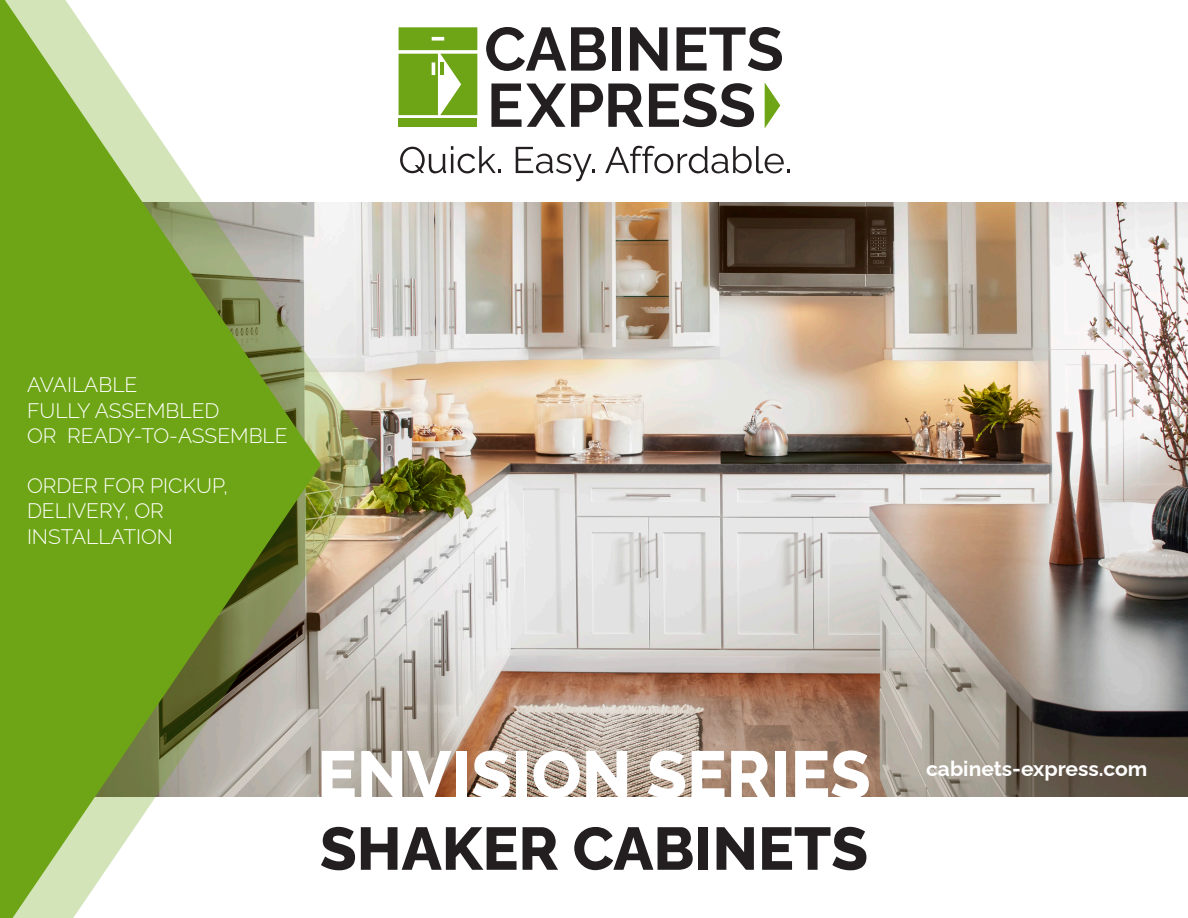
<style>
.page{position:relative;width:1188px;height:918px;background:#fff}
.page>*{position:absolute;margin:0;border:0;box-sizing:border-box;transform-origin:0 0}
.t1{font:100 66px "Raleway";color:#fff}
.t2{font:100 60px "Raleway";color:#231f20}
.CE_body_copy{font:100 21px "Raleway";color:#fff}
</style>
<div class="page">
<img style="left:382px;top:202px;width:806px;height:594px">
<svg style="left:486px;top:27px;width:120px;height:44px"></svg>
<div style="left:613px;top:27px;width:8px;height:44px;background:#231f20"></div>
<svg style="left:630px;top:27px;width:37px;height:44px"></svg>
<svg style="left:677px;top:27px;width:105px;height:44px"></svg>
<svg style="left:491px;top:84px;width:152px;height:43px"></svg>
<svg style="left:649px;top:83px;width:105px;height:44px"></svg>
<svg style="left:765px;top:83px;width:15px;height:45px"></svg>
<div style="left:399px;top:119px;width:78px;height:8px;background:#6ea516"></div>
<svg style="left:400px;top:146px;width:101px;height:27px"></svg>
<svg style="left:516px;top:147px;width:78px;height:34px"></svg>
<svg style="left:605px;top:146px;width:184px;height:27px"></svg>
<svg style="left:399px;top:27px;width:78px;height:88px;background:#85b33c"></svg>
<img style="left:321px;top:202px;width:61px;height:595px">
<svg style="left:0;top:0;width:321px;height:918px;fill:#6ea516"></svg>
<p class="CE_body_copy" style="left:27px;top:368px;width:112px">AVAILABLE</p>
<p class="CE_body_copy" style="left:27px;top:393px;width:194px">FULLY ASSEMBLED</p>
<p class="CE_body_copy" style="left:27px;top:419px;width:262px">OR READY-TO-ASSEMBLE</p>
<p class="CE_body_copy" style="left:27px;top:469px;width:203px">ORDER FOR PICKUP,</p>
<p class="CE_body_copy" style="left:27px;top:494px;width:138px">DELIVERY, OR</p>
<p class="CE_body_copy" style="left:27px;top:519px;width:148px">INSTALLATION</p>
<p class="t1" style="left:317px;top:722px;width:555px">ENVISION SERIES</p>
<p class="t2" style="left:320px;top:801px;width:550px">SHAKER CABINETS</p>
<p class="CE_body_copy" style="left:926px;top:752px;width:223px">cabinets-express.com</p>
</div>
